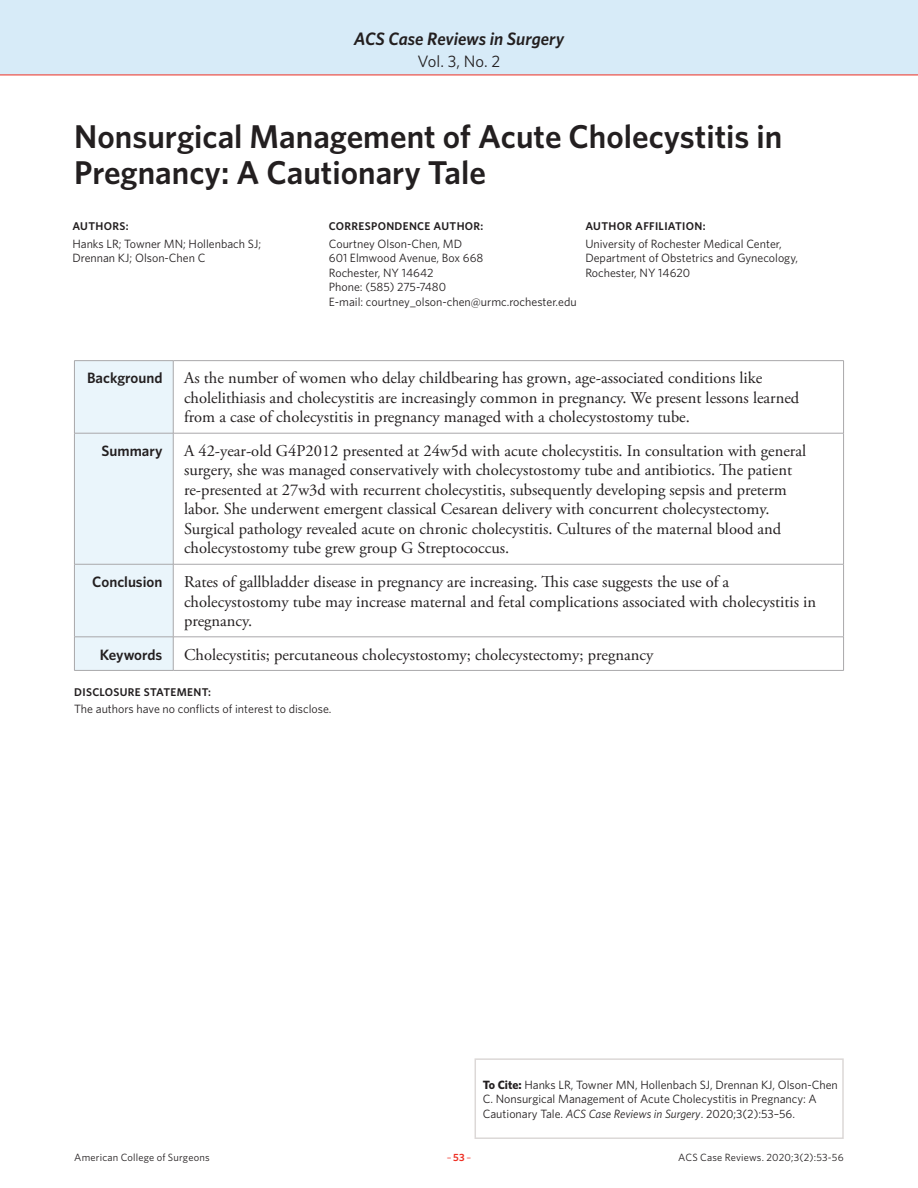
<style>
.page{position:relative;width:918px;height:1188px;background:#fff}
.page>*{position:absolute;margin:0;border:0;box-sizing:border-box;transform-origin:0 0}
.Article_Title{font:600 33px/36px "Whitney";color:#231f20}
.t1{font:italic 600 18px "Whitney";letter-spacing:-.005em;color:#231f20}
.Chart_Body{font:16.5px/19.5px "Adobe Garamond Pro";color:#231f20}
.t2{font:16.5px "Whitney";color:#231f20}
.Chart_Head{font:600 15px "Whitney";color:#231f20}
.Authors_Body{font:12px/14.4px "Whitney";color:#231f20}
.Authors_Head{font:600 11.25px "Whitney";letter-spacing:.03em;color:#231f20}
.t3{font:10.5px "Whitney";letter-spacing:.015em;color:#231f20}
.t4{font:10.5px "Whitney";color:#ee2e22}
.s1{font-weight:700}
.s2{font-style:italic}
.s3{font-weight:600}
</style>
<div class="page">
<div style="left:0;top:0;width:918px;height:75px;background:#d7ebf8"></div>
<hr style="left:0;top:75px;width:918px;height:1px;background:#ee2e22">
<div style="left:75px;top:361px;width:98px;height:309px;background:#eaf5fb"></div>
<hr style="left:74px;top:360px;width:99px;height:1px;background:#a9a8aa">
<hr style="left:74px;top:361px;width:1px;height:72px;background:#a9a8aa">
<hr style="left:173px;top:360px;width:671px;height:1px;background:#a9a8aa">
<hr style="left:173px;top:361px;width:1px;height:72px;background:#a9a8aa">
<hr style="left:843px;top:361px;width:1px;height:72px;background:#a9a8aa">
<hr style="left:74px;top:433px;width:99px;height:1px;background:#a9a8aa">
<hr style="left:74px;top:433px;width:1px;height:131px;background:#a9a8aa">
<hr style="left:173px;top:433px;width:671px;height:1px;background:#a9a8aa">
<hr style="left:173px;top:433px;width:1px;height:131px;background:#a9a8aa">
<hr style="left:843px;top:433px;width:1px;height:131px;background:#a9a8aa">
<hr style="left:74px;top:564px;width:99px;height:1px;background:#a9a8aa">
<hr style="left:74px;top:564px;width:1px;height:73px;background:#a9a8aa">
<hr style="left:173px;top:564px;width:671px;height:1px;background:#a9a8aa">
<hr style="left:173px;top:564px;width:1px;height:73px;background:#a9a8aa">
<hr style="left:843px;top:564px;width:1px;height:73px;background:#a9a8aa">
<hr style="left:74px;top:637px;width:99px;height:1px;background:#a9a8aa">
<hr style="left:74px;top:637px;width:1px;height:33px;background:#a9a8aa">
<hr style="left:173px;top:637px;width:671px;height:1px;background:#a9a8aa">
<hr style="left:173px;top:637px;width:1px;height:33px;background:#a9a8aa">
<hr style="left:843px;top:637px;width:1px;height:33px;background:#a9a8aa">
<hr style="left:74px;top:670px;width:99px;height:1px;background:#a9a8aa">
<hr style="left:173px;top:670px;width:671px;height:1px;background:#a9a8aa">
<div style="left:475px;top:1058px;width:369px;height:81px;border:2px solid #dcd8d7"></div>
<p class="t1" style="left:354px;top:26px;width:212px">ACS Case Reviews in Surgery</p>
<p class="t2" style="left:418px;top:50px;width:84px">Vol. 3, No. 2</p>
<p class="Article_Title" style="left:74px;top:118px;width:710px">Nonsurgical Management of Acute Cholecystitis in<br>Pregnancy: A Cautionary Tale</p>
<p class="Authors_Head" style="left:72px;top:219px;width:58px">AUTHORS:</p>
<p class="Authors_Head" style="left:329px;top:219px;width:156px">CORRESPONDENCE AUTHOR:</p>
<p class="Authors_Head" style="left:585px;top:219px;width:122px">AUTHOR AFFILIATION:</p>
<p class="Authors_Body" style="left:72px;top:236px;width:190px">Hanks LR; Towner MN; Hollenbach SJ;<br>Drennan KJ; Olson-Chen C</p>
<p class="Authors_Body" style="left:329px;top:236px;width:135px">Courtney Olson-Chen, MD</p>
<p class="Authors_Body" style="left:585px;top:236px;width:214px">University of Rochester Medical Center,<br>Department of Obstetrics and Gynecology,<br>Rochester, NY 14620</p>
<p class="Authors_Body" style="left:329px;top:251px;width:156px">601 Elmwood Avenue, Box 668</p>
<p class="Authors_Body" style="left:329px;top:265px;width:106px">Rochester, NY 14642</p>
<p class="Authors_Body" style="left:329px;top:280px;width:119px">Phone: (585) 275-7480</p>
<p class="Authors_Body" style="left:329px;top:294px;width:249px">E-mail: courtney_olson-chen@urmc.rochester.edu</p>
<p class="Chart_Head" style="left:87px;top:368px;width:77px">Background</p>
<p class="Chart_Body" style="left:184px;top:369px;width:617px">As the number of women who delay childbearing has grown, age-associated conditions like cholelithiasis and cholecystitis are increasingly common in pregnancy. We present lessons learned from a case of cholecystitis in pregnancy managed with a cholecystostomy tube.</p>
<p class="Chart_Head" style="left:102px;top:441px;width:62px">Summary</p>
<p class="Chart_Body" style="left:184px;top:442px;width:624px">A 42-year-old G4P2012 presented at 24w5d with acute cholecystitis. In consultation with general surgery, she was managed conservatively with cholecystostomy tube and antibiotics. The patient re-presented at 27w3d with recurrent cholecystitis, subsequently developing sepsis and preterm labor. She underwent emergent classical Cesarean delivery with concurrent cholecystectomy.<br>Surgical pathology revealed acute on chronic cholecystitis. Cultures of the maternal blood and cholecystostomy tube grew group G Streptococcus.</p>
<p class="Chart_Head" style="left:92px;top:572px;width:72px">Conclusion</p>
<p class="Chart_Body" style="left:184px;top:573px;width:634px">Rates of gallbladder disease in pregnancy are increasing. This case suggests the use of a cholecystostomy tube may increase maternal and fetal complications associated with cholecystitis in pregnancy.</p>
<p class="Chart_Head" style="left:100px;top:644px;width:64px">Keywords</p>
<p class="Chart_Body" style="left:184px;top:645px;width:471px">Cholecystitis; percutaneous cholecystostomy; cholecystectomy; pregnancy</p>
<p class="Authors_Head" style="left:74px;top:685px;width:138px">DISCLOSURE STATEMENT:</p>
<p class="Authors_Body" style="left:74px;top:701px;width:259px">The authors have no conflicts of interest to disclose.</p>
<p class="Authors_Body" style="left:483px;top:1077px;width:357px"><span class="s1">To Cite:</span> Hanks LR, Towner MN, Hollenbach SJ, Drennan KJ, Olson-Chen<br>C. Nonsurgical Management of Acute Cholecystitis in Pregnancy: A<br>Cautionary Tale. <span class="s2">ACS Case Reviews in Surgery</span>. 2020;3(2):53–56.</p>
<p class="t3" style="left:74px;top:1150px;width:137px">American College of Surgeons</p>
<p class="t4" style="left:447px;top:1150px;width:26px">–<span class="s3">53</span>–</p>
<p class="t3" style="left:678px;top:1150px;width:167px">ACS Case Reviews. 2020;3(2):53-56</p>
</div>
